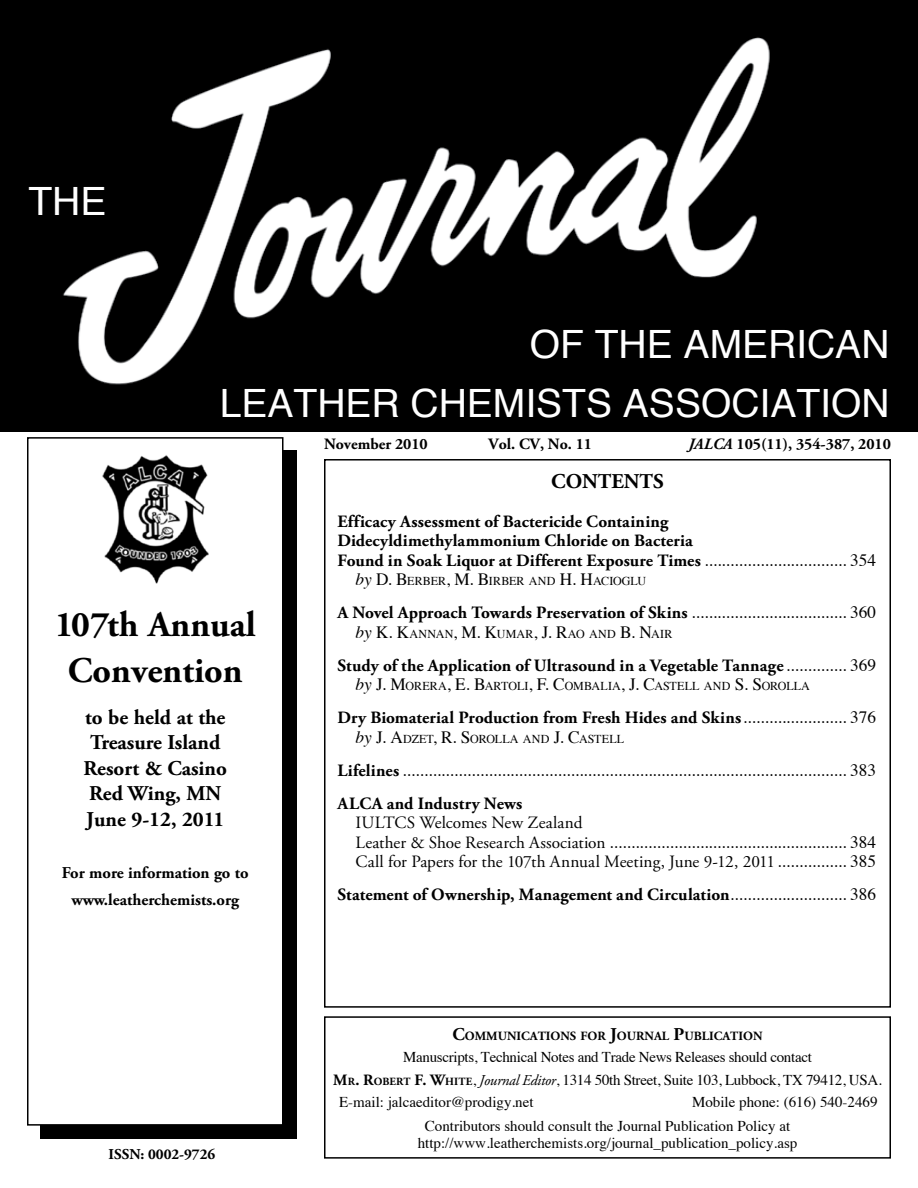
<style>
.page{position:relative;width:918px;height:1188px;background:#fff}
.page>*{position:absolute;margin:0;border:0;box-sizing:border-box;transform-origin:0 0}
.t1{font:39px/58.5px "Helvetica";color:#fff;text-align:right}
.t2{font:700 36px/46.2px "Adobe Garamond Pro";color:#000;text-align:center}
.t3{font:700 21px/25.5px "Adobe Garamond Pro";color:#000;text-align:center}
.t4{font:700 17.25px/19.5px "Adobe Garamond Pro";letter-spacing:.005em;color:#000}
.t5{font:17.25px "Times";color:#000}
.t6{font:17.25px/33px "Adobe Garamond Pro";color:#000;text-align:right}
.t7{font:700 16.5px/27px "Adobe Garamond Pro";color:#000;text-align:center}
.t8{font:700 15.75px "Adobe Garamond Pro";color:#000}
.t9{font:15px/24px "Times";color:#000}
.t10{font:15px "Times";letter-spacing:-.02em;color:#000}
.t11{font:700 15px "Adobe Garamond Pro";color:#000}
.t12{font:700 12.6px "Adobe Garamond Pro";color:#000}
.t13{font:12.15px "Times";letter-spacing:.005em;color:#000}
.s1{font-style:italic}
.s2{font-family:"Times";font-weight:400}
.s3{font-style:italic;font-size:17.25px}
.s4{font-size:17.25px}
.s5{font-family:"Adobe Garamond Pro";font-weight:700}
.s6{font-family:"Adobe Garamond Pro"}
.s7{font-family:"Times"}
.s8{font-weight:700}
.s9{font-size:18px}
.s10{font-family:"Adobe Garamond Pro";font-weight:700;font-size:15.75px}
.s11{font-family:"Adobe Garamond Pro";font-weight:700;font-size:10.95px}
.s12{font-family:"Adobe Garamond Pro";font-style:italic}
</style>
<div class="page">
<img style="left:0;top:0;width:918px;height:431px">
<div style="left:324px;top:459px;width:567px;height:549px;border:2px solid #000"></div>
<div style="left:41px;top:451px;width:256px;height:688px;background:#000"></div>
<div style="left:28px;top:438px;width:255px;height:687px;background:#fff"></div>
<div style="left:27px;top:437px;width:257px;height:689px;border:2px solid #000"></div>
<img style="left:102px;top:455px;width:107px;height:129px">
<div style="left:324px;top:1016px;width:567px;height:143px;border:2px solid #000"></div>
<h1 class="t1" style="left:28px;top:173px;width:79px">THE</h1>
<h1 class="t1" style="left:220px;top:317px;width:671px">OF THE AMERICAN<br>LEATHER CHEMISTS ASSOCIATION</h1>
<p class="t8" style="left:324px;top:435px;width:105px">November 2010</p>
<p class="t8" style="left:489px;top:435px;width:105px">Vol. CV, No. 11</p>
<p class="t8" style="left:689px;top:435px;width:204px"><span class="s1">JALCA</span> 105(11), 354-387, 2010</p>
<h2 class="t2" style="left:55px;top:602px;width:202px">107th Annual<br>Convention</h2>
<p class="t3" style="left:84px;top:705px;width:145px">to be held at the<br>Treasure Island<br>Resort &amp; Casino<br>Red Wing, MN<br>June 9-12, 2011</p>
<p class="t7" style="left:62px;top:860px;width:188px">For more information go to www.leatherchemists.org</p>
<p class="t11" style="left:109px;top:1146px;width:108px">ISSN: 0002-9726</p>
<p class="t3" style="left:551px;top:469px;width:114px">CONTENTS</p>
<p class="t4" style="left:338px;top:512px;width:540px">Efficacy Assessment of Bactericide Containing<br>Didecyldimethylammonium Chloride on Bacteria<br>Found in Soak Liquor at Different Exposure Times<span class="s2">.................................. 354</span></p>
<p class="t13" style="left:355px;top:570px;width:292px"><span class="s3">by</span> <span class="s4">D. B</span>ERBER<span class="s4">, M. B</span>IRBER AND <span class="s4">H. H</span>ACIOGLU</p>
<p class="t4" style="left:338px;top:603px;width:540px">A Novel Approach Towards Preservation of Skins<span class="s2">..................................... 360</span></p>
<p class="t13" style="left:355px;top:622px;width:319px"><span class="s3">by</span> <span class="s4">K. K</span>ANNAN<span class="s4">, M. K</span>UMAR<span class="s4">, J. R</span>AO AND <span class="s4">B. N</span>AIR</p>
<p class="t4" style="left:338px;top:656px;width:540px">Study of the Application of Ultrasound in a Vegetable Tannage<span class="s2">............... 369</span></p>
<p class="t13" style="left:355px;top:675px;width:456px"><span class="s3">by</span> <span class="s4">J. M</span>ORERA<span class="s4">, E. B</span>ARTOLI<span class="s4">, F. C</span>OMBALIA<span class="s4">, J. C</span>ASTELL AND <span class="s4">S. S</span>OROLLA</p>
<p class="t4" style="left:338px;top:708px;width:540px">Dry Biomaterial Production from Fresh Hides and Skins<span class="s2">......................... 376</span></p>
<p class="t13" style="left:355px;top:727px;width:270px"><span class="s3">by</span> <span class="s4">J. A</span>DZET<span class="s4">, R. S</span>OROLLA AND <span class="s4">J. C</span>ASTELL</p>
<p class="t5" style="left:338px;top:754px;width:540px"><span class="s5">Lifelines</span>........................................................................................................ 383</p>
<p class="t4" style="left:338px;top:794px;width:186px">ALCA and Industry News</p>
<p class="t6" style="left:355px;top:807px;width:229px">IULTCS Welcomes New Zealand</p>
<p class="t5" style="left:355px;top:826px;width:522px"><span class="s6">Leather &amp; Shoe Research Association</span>........................................................ 384</p>
<p class="t6" style="left:338px;top:846px;width:540px">Call for Papers for the 107th Annual Meeting, June 9-12, 2011<span class="s7">................. 385<br></span><span class="s8">Statement of Ownership, Management and Circulation</span><span class="s7">............................ 386</span></p>
<p class="t12" style="left:453px;top:1029px;width:311px"><span class="s9">C</span>OMMUNICATIONS FOR <span class="s9">J</span>OURNAL <span class="s9">P</span>UBLICATION</p>
<p class="t10" style="left:403px;top:1043px;width:410px">Manuscripts, Technical Notes and Trade News Releases should contact</p>
<p class="t10" style="left:333px;top:1066px;width:550px"><span class="s10">M</span><span class="s11">R</span><span class="s10">. R</span><span class="s11">OBERT</span> <span class="s10">F. W</span><span class="s11">HITE</span>, <span class="s12">Journal Editor</span>, 1314 50th Street, Suite 103, Lubbock, TX 79412, USA.</p>
<p class="t9" style="left:339px;top:1089px;width:196px">E-mail: jalcaeditor@prodigy.net</p>
<p class="t9" style="left:425px;top:1089px;width:454px;text-indent:267px">Mobile phone: (616) 540-2469<br>Contributors should consult the Journal Publication Policy at</p>
<p class="t9" style="left:418px;top:1130px;width:381px">http://www.leatherchemists.org/journal_publication_policy.asp</p>
</div>
